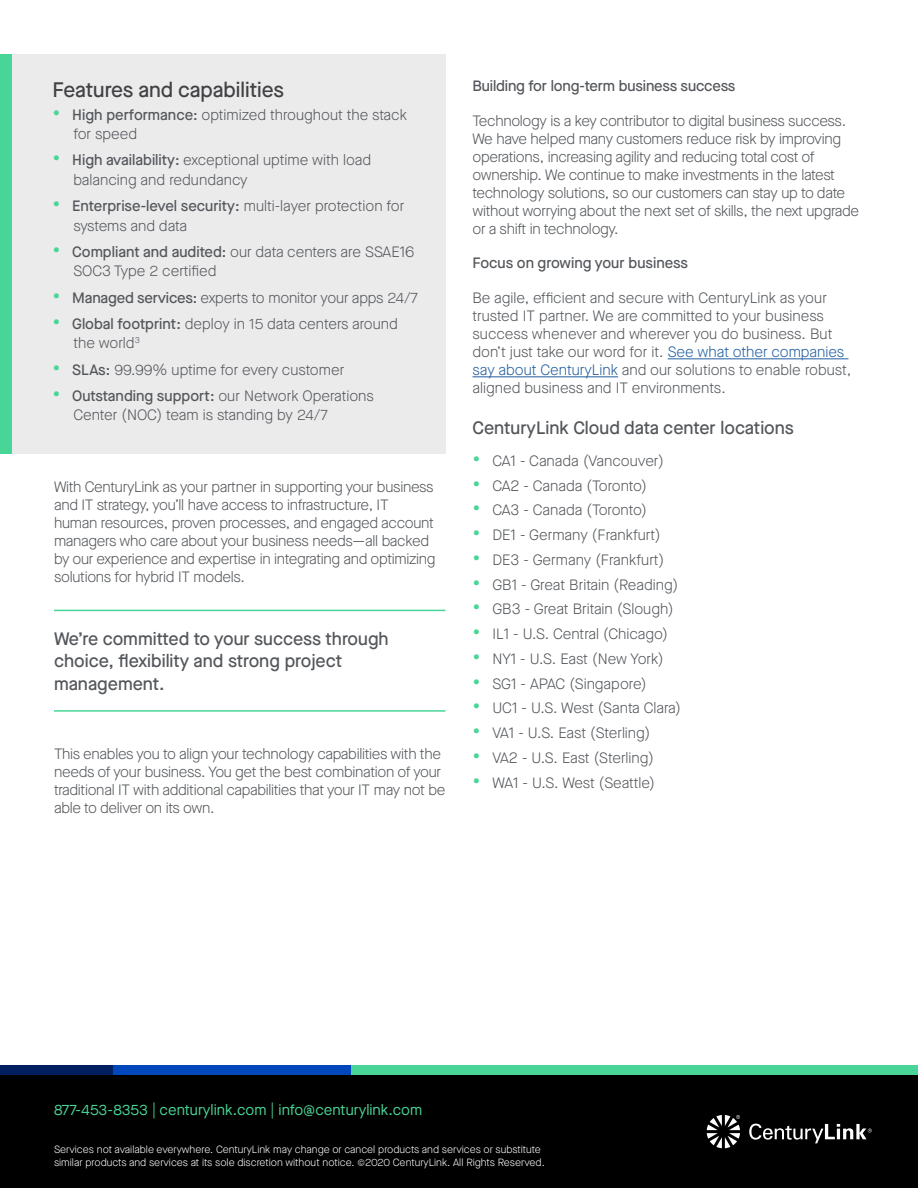
<style>
.page{position:relative;width:918px;height:1188px;background:#fff}
.page>*{position:absolute;margin:0;border:0;box-sizing:border-box;transform-origin:0 0}
.t1{font:500 21px "Maison Neue";color:#414042}
.t2{font:500 18px/22.5px "Maison Neue";color:#53565a}
.t3{font:300 15px/19.5px "Maison Neue";color:#53565a}
.t4{font:300 15px/18px "Maison Neue";letter-spacing:-.02em;color:#53565a}
.t5{font:500 15px "Maison Neue";letter-spacing:-.01em;color:#53565a}
.t6{font:15px "Maison Neue";color:#48d597}
.t7{font:300 10.5px/13.5px "Maison Neue";color:#fff}
.s1{font-weight:700;font-size:19.5px;color:#48d597}
.s2{font-weight:500}
.s3{color:#215e9e}
</style>
<div class="page">
<div style="left:0;top:1070px;width:918px;height:118px;background:#000"></div>
<div style="left:351px;top:1065px;width:567px;height:10px;background:#48d597"></div>
<div style="left:0;top:1065px;width:113px;height:10px;background:#001e60"></div>
<div style="left:113px;top:1065px;width:238px;height:10px;background:#0047bb"></div>
<svg style="left:707px;top:1115px;width:33px;height:33px"></svg>
<svg style="left:749px;top:1123px;width:123px;height:20px"></svg>
<hr style="left:54px;top:610px;width:392px;height:1px;background:#48d597">
<hr style="left:54px;top:710px;width:392px;height:2px;background:#48d597">
<hr style="left:668px;top:358px;width:180px;height:1px;background:#215e9e">
<hr style="left:472px;top:376px;width:146px;height:1px;background:#215e9e">
<div style="left:12px;top:54px;width:434px;height:400px;background:#ebebec"></div>
<div style="left:0;top:54px;width:12px;height:400px;background:#48d597"></div>
<h1 class="t1" style="left:52px;top:75px;width:233px">Features and capabilities</h1>
<p class="t3" style="left:73px;top:105px;width:335px;text-indent:-21px"><span class="s1">•</span> <span class="s2">High performance:</span> optimized throughout the stack for speed</p>
<p class="t3" style="left:73px;top:150px;width:299px;text-indent:-21px"><span class="s1">•</span> <span class="s2">High availability:</span> exceptional uptime with load balancing and redundancy</p>
<p class="t3" style="left:73px;top:196px;width:332px;text-indent:-21px"><span class="s1">•</span> <span class="s2">Enterprise-level security:</span> multi-layer protection for systems and data</p>
<p class="t3" style="left:73px;top:242px;width:342px;text-indent:-21px"><span class="s1">•</span> <span class="s2">Compliant and audited:</span> our data centers are SSAE16<br>SOC3 Type 2 certified</p>
<p class="t4" style="left:52px;top:288px;width:367px"><span class="s1">•</span> <span class="s2">Managed services:</span> experts to monitor your apps 24/7</p>
<p class="t3" style="left:73px;top:314px;width:326px;text-indent:-21px"><span class="s1">•</span> <span class="s2">Global footprint:</span> deploy in 15 data centers around the world<sup>3</sup></p>
<p class="t3" style="left:52px;top:360px;width:293px"><span class="s1">•</span> <span class="s2">SLAs:</span> 99.99% uptime for every customer</p>
<p class="t3" style="left:73px;top:386px;width:302px;text-indent:-21px"><span class="s1">•</span> <span class="s2">Outstanding support:</span> our Network Operations<br>Center (NOC) team is standing by 24/7</p>
<p class="t4" style="left:54px;top:478px;width:383px">With CenturyLink as your partner in supporting your business and IT strategy, you’ll have access to infrastructure, IT human resources, proven processes, and engaged account managers who care about your business needs—all backed by our experience and expertise in integrating and optimizing solutions for hybrid IT models.</p>
<p class="t2" style="left:54px;top:627px;width:336px">We’re committed to your success through choice, flexibility and strong project management.</p>
<p class="t4" style="left:54px;top:745px;width:393px">This enables you to align your technology capabilities with the needs of your business. You get the best combination of your traditional IT with additional capabilities that your IT may not be able to deliver on its own.</p>
<p class="t5" style="left:472px;top:75px;width:265px">Building for long-term business success</p>
<p class="t4" style="left:472px;top:111px;width:388px">Technology is a key contributor to digital business success.<br>We have helped many customers reduce risk by improving operations, increasing agility and reducing total cost of ownership. We continue to make investments in the latest technology solutions, so our customers can stay up to date without worrying about the next set of skills, the next upgrade or a shift in technology.</p>
<p class="t5" style="left:472px;top:253px;width:217px">Focus on growing your business</p>
<p class="t3" style="left:472px;top:289px;width:380px;line-height:18px">Be agile, efficient and secure with CenturyLink as your trusted IT partner. We are committed to your business success whenever and wherever you do business. But don’t just take our word for it. <span class="s3">See what other companies say about CenturyLink</span> and our solutions to enable robust, aligned business and IT environments.</p>
<p class="t2" style="left:472px;top:416px;width:323px">CenturyLink Cloud data center locations</p>
<p class="t3" style="left:472px;top:451px;width:193px"><span class="s1">•</span> CA1 - Canada (Vancouver)</p>
<p class="t3" style="left:472px;top:476px;width:176px"><span class="s1">•</span> CA2 - Canada (Toronto)</p>
<p class="t3" style="left:472px;top:500px;width:176px"><span class="s1">•</span> CA3 - Canada (Toronto)</p>
<p class="t3" style="left:472px;top:525px;width:190px"><span class="s1">•</span> DE1 - Germany (Frankfurt)</p>
<p class="t3" style="left:472px;top:550px;width:193px"><span class="s1">•</span> DE3 - Germany (Frankfurt)</p>
<p class="t3" style="left:472px;top:575px;width:207px"><span class="s1">•</span> GB1 - Great Britain (Reading)</p>
<p class="t3" style="left:472px;top:599px;width:203px"><span class="s1">•</span> GB3 - Great Britain (Slough)</p>
<p class="t3" style="left:472px;top:624px;width:197px"><span class="s1">•</span> IL1 - U.S. Central (Chicago)</p>
<p class="t3" style="left:472px;top:649px;width:193px"><span class="s1">•</span> NY1 - U.S. East (New York)</p>
<p class="t3" style="left:472px;top:674px;width:176px"><span class="s1">•</span> SG1 - APAC (Singapore)</p>
<p class="t3" style="left:472px;top:698px;width:210px"><span class="s1">•</span> UC1 - U.S. West (Santa Clara)</p>
<p class="t3" style="left:472px;top:723px;width:179px"><span class="s1">•</span> VA1 - U.S. East (Sterling)</p>
<p class="t3" style="left:472px;top:748px;width:183px"><span class="s1">•</span> VA2 - U.S. East (Sterling)</p>
<p class="t4" style="left:472px;top:773px;width:184px"><span class="s1">•</span> WA1 - U.S. West (Seattle)</p>
<p class="t6" style="left:54px;top:1100px;width:370px">877-453-8353 | centurylink.com | info@centurylink.com</p>
<p class="t7" style="left:54px;top:1142px;width:492px">Services not available everywhere. CenturyLink may change or cancel products and services or substitute similar products and services at its sole discretion without notice. ©2020 CenturyLink. All Rights Reserved.</p>
</div>
